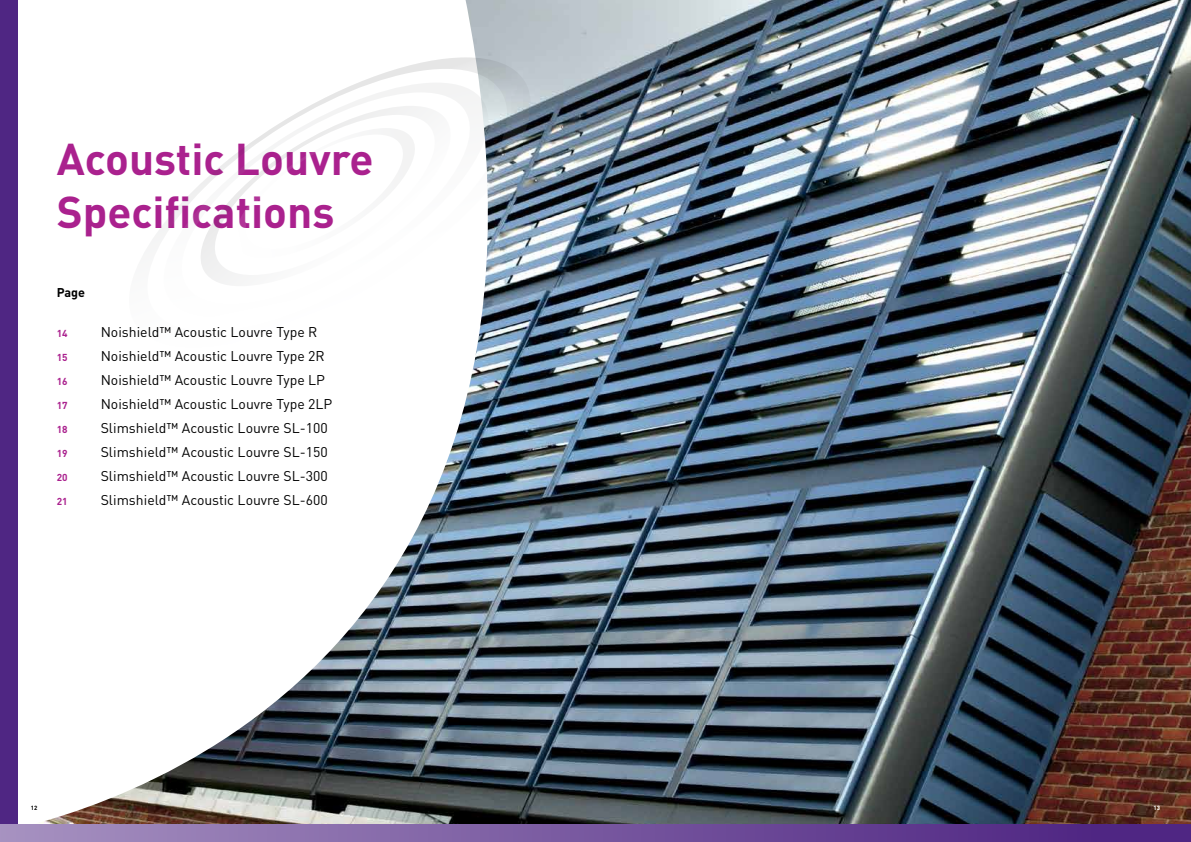
<style>
.page{position:relative;width:1191px;height:842px;background:#fff}
.page>*{position:absolute;margin:0;border:0;box-sizing:border-box;transform-origin:0 0}
.t1{font:700 44px/52.8px "DIN Pro";color:#aa218e}
.t2{font:14px "DIN Pro";color:#000}
.t3{font:700 12.6px "DIN Pro";color:#000}
.t4{font:700 10px "DIN Pro";color:#aa218e}
.t5{font:700 6px "DIN Pro";color:#000}
.t6{font:700 6px "DIN Pro";color:#fff}
</style>
<div class="page">
<img style="left:616px;top:0;width:575px;height:825px">
<svg style="left:17px;top:0;width:599px;height:825px"></svg>
<svg style="left:128px;top:57px;width:404px;height:290px"></svg>
<svg style="left:147px;top:83px;width:358px;height:234px"></svg>
<svg style="left:187px;top:106px;width:277px;height:180px"></svg>
<svg style="left:225px;top:128px;width:199px;height:130px"></svg>
<div style="left:0;top:0;width:17px;height:842px;background:#4f2683"></div>
<div style="left:0;top:825px;width:1191px;height:17px;background:linear-gradient(to right,#a691c0,#491e7e)"></div>
<h1 class="t1" style="left:57px;top:131px;width:318px">Acoustic Louvre<br>Specifications</h1>
<p class="t3" style="left:57px;top:284px;width:30px">Page</p>
<p class="t4" style="left:57px;top:326px;width:12px">14</p>
<p class="t2" style="left:101px;top:322px;width:218px">Noishield™ Acoustic Louvre Type R</p>
<p class="t4" style="left:57px;top:350px;width:12px">15</p>
<p class="t2" style="left:101px;top:346px;width:225px">Noishield™ Acoustic Louvre Type 2R</p>
<p class="t4" style="left:57px;top:374px;width:12px">16</p>
<p class="t2" style="left:101px;top:370px;width:226px">Noishield™ Acoustic Louvre Type LP</p>
<p class="t4" style="left:57px;top:398px;width:12px">17</p>
<p class="t2" style="left:101px;top:394px;width:233px">Noishield™ Acoustic Louvre Type 2LP</p>
<p class="t4" style="left:57px;top:422px;width:12px">18</p>
<p class="t2" style="left:101px;top:418px;width:228px">Slimshield™ Acoustic Louvre SL-100</p>
<p class="t4" style="left:57px;top:446px;width:12px">19</p>
<p class="t2" style="left:101px;top:442px;width:228px">Slimshield™ Acoustic Louvre SL-150</p>
<p class="t4" style="left:57px;top:470px;width:12px">20</p>
<p class="t2" style="left:101px;top:466px;width:228px">Slimshield™ Acoustic Louvre SL-300</p>
<p class="t4" style="left:57px;top:494px;width:12px">21</p>
<p class="t2" style="left:101px;top:490px;width:228px">Slimshield™ Acoustic Louvre SL-600</p>
<p class="t5" style="left:31px;top:804px;width:8px">12</p>
<p class="t6" style="left:1153px;top:804px;width:8px">13</p>
</div>
